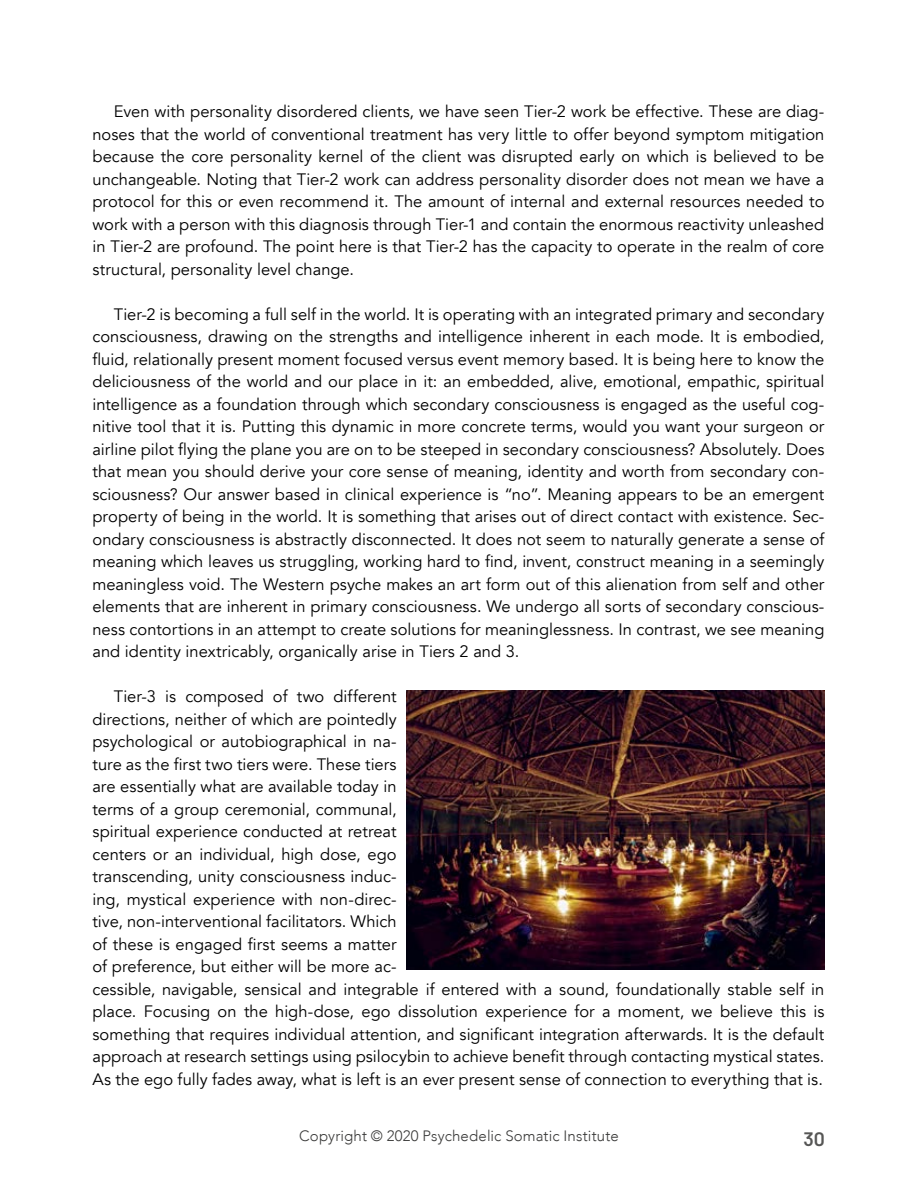
<style>
.page{position:relative;width:918px;height:1188px;background:#fff}
.page>*{position:absolute;margin:0;border:0;box-sizing:border-box;transform-origin:0 0}
.t1{font:600 19.5px "Barlow";color:#565655}
.t2{font:16.5px/22.5px "Avenir";color:#000;text-align:justify}
.t3{font:300 15px "Avenir";letter-spacing:.01em;color:#3a3a39}
</style>
<div class="page">
<img style="left:406px;top:691px;width:419px;height:279px">
<p class="t2" style="left:92px;top:100px;width:734px;text-indent:21px">Even with personality disordered clients, we have seen Tier-2 work be effective. These are diag&shy;noses that the world of conventional treatment has very little to offer beyond symptom mitigation because the core personality kernel of the client was disrupted early on which is believed to be unchangeable. Noting that Tier-2 work can address personality disorder does not mean we have a protocol for this or even recommend it. The amount of internal and external resources needed to work with a person with this diagnosis through Tier-1 and contain the enormous reactivity unleashed in Tier-2 are profound. The point here is that Tier-2 has the capacity to operate in the realm of core structural, personality level change.</p>
<p class="t2" style="left:92px;top:303px;width:734px;text-indent:21px">Tier-2 is becoming a full self in the world. It is operating with an integrated primary and secondary consciousness, drawing on the strengths and intelligence inherent in each mode. It is embodied, fluid, relationally present moment focused versus event memory based. It is being here to know the deliciousness of the world and our place in it: an embedded, alive, emotional, empathic, spiritual intelligence as a foundation through which secondary consciousness is engaged as the useful cog&shy;nitive tool that it is. Putting this dynamic in more concrete terms, would you want your surgeon or airline pilot flying the plane you are on to be steeped in secondary consciousness? Absolutely. Does that mean you should derive your core sense of meaning, identity and worth from secondary con&shy;sciousness? Our answer based in clinical experience is “no”. Meaning appears to be an emergent property of being in the world. It is something that arises out of direct contact with existence. Sec&shy;ondary consciousness is abstractly disconnected. It does not seem to naturally generate a sense of meaning which leaves us struggling, working hard to find, invent, construct meaning in a seemingly meaningless void. The Western psyche makes an art form out of this alienation from self and other elements that are inherent in primary consciousness. We undergo all sorts of secondary conscious&shy;ness contortions in an attempt to create solutions for meaninglessness. In contrast, we see meaning and identity inextricably, organically arise in Tiers 2 and 3.</p>
<p class="t2" style="left:92px;top:685px;width:734px;text-align:left;text-indent:21px">Tier-3 is composed of two different<br>directions, neither of which are pointedly<br>psychological or autobiographical in na-<br>ture as the first two tiers were. These tiers<br>are essentially what are available today in<br>terms of a group ceremonial, communal,<br>spiritual experience conducted at retreat<br>centers or an individual, high dose, ego<br>transcending, unity consciousness induc-<br>ing, mystical experience with non-direc-<br>tive, non-interventional facilitators. Which<br>of these is engaged first seems a matter<br>of preference, but either will be more ac-<br>cessible, navigable, sensical and integrable if entered with a sound, foundationally stable self in place. Focusing on the high-dose, ego dissolution experience for a moment, we believe this is something that requires individual attention, and significant integration afterwards. It is the default approach at research settings using psilocybin to achieve benefit through contacting mystical states.<br>As the ego fully fades away, what is left is an ever present sense of connection to everything that is.</p>
<p class="t3" style="left:299px;top:1127px;width:321px">Copyright © 2020 Psychedelic Somatic Institute</p>
<p class="t1" style="left:804px;top:1127px;width:23px">30</p>
</div>
